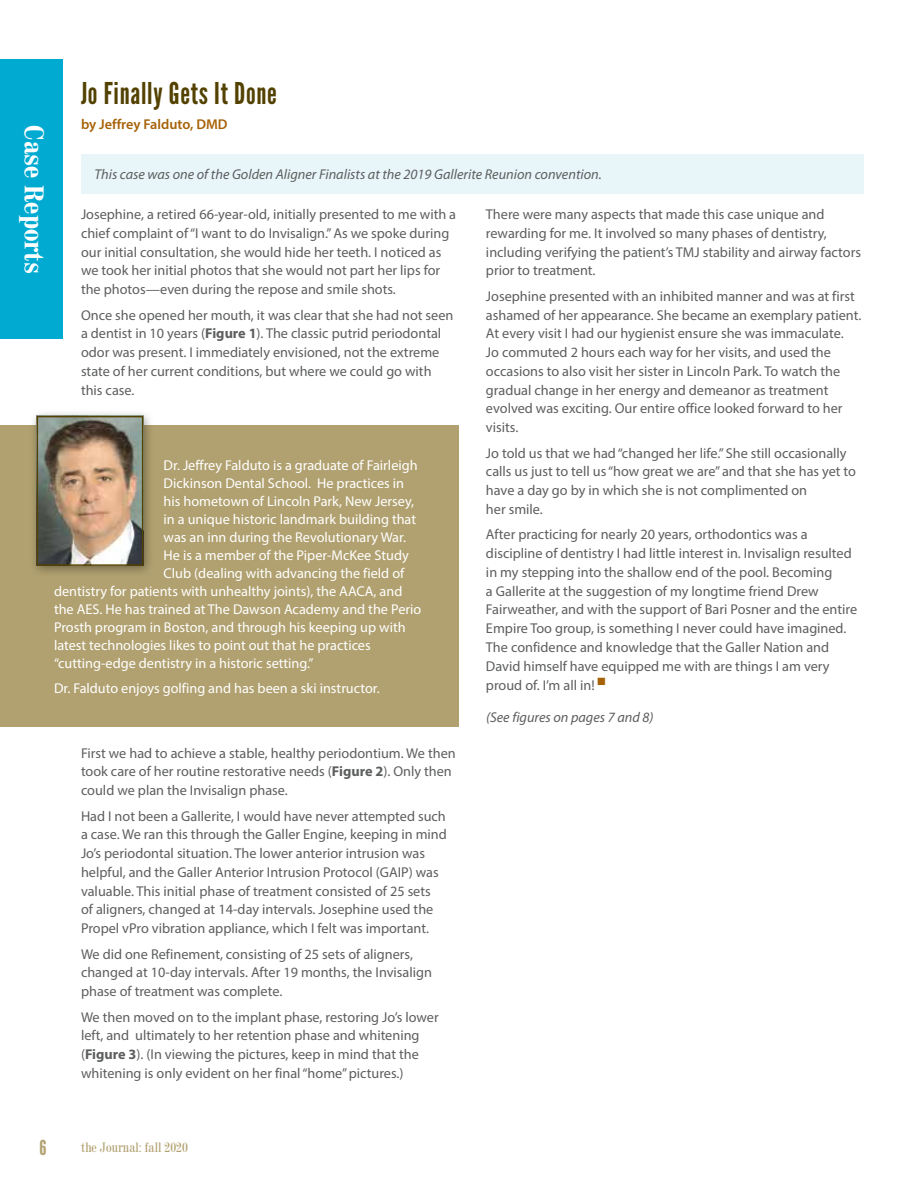
<style>
.page{position:relative;width:918px;height:1188px;background:#fff}
.page>*{position:absolute;margin:0;border:0;box-sizing:border-box;transform-origin:0 0}
.t1{font:30px "League Gothic";letter-spacing:.025em;color:#534100}
.t2{font:27px "Century 725 Bold Condensed BT";color:#fff}
.t3{font:20.55px "League Gothic";color:#b1a170}
.t4{font:14.25px/18.8px "Myriad Pro";color:#5d5e5e}
.t5{font:14.25px "Myriad Pro";color:#fff}
.t6{font:italic 14.25px "Myriad Pro";color:#5d5e5e}
.t7{font:600 14.25px "Myriad Pro";color:#a76207}
.t8{font:13.5px "Century 725 Condensed BT";color:#b1a170}
.s1{font-weight:700}
</style>
<div class="page">
<div style="left:0;top:59px;width:63px;height:280px;background:#00aad1"></div>
<div style="left:0;top:425px;width:459px;height:302px;background:#b1a170"></div>
<div style="left:29px;top:409px;width:125px;height:168px;background:#000001;opacity:.35"></div>
<img style="left:40px;top:419px;width:100px;height:144px">
<div style="left:37px;top:416px;width:106px;height:150px;border:2px solid #534100"></div>
<div style="left:81px;top:154px;width:783px;height:40px;background:#e8f6fa"></div>
<h2 class="t2" style="left:50px;top:125px;width:150px;rotate:90deg">Case Reports</h2>
<h1 class="t1" style="left:81px;top:76px;width:197px">Jo Finally Gets It Done</h1>
<p class="t7" style="left:81px;top:115px;width:148px">by Jeffrey Falduto, DMD</p>
<p class="t6" style="left:94px;top:165px;width:509px">This case was one of the Golden Aligner Finalists at the 2019 Gallerite Reunion convention.</p>
<p class="t4" style="left:81px;top:205px;width:377px">Josephine, a retired 66-year-old, initially presented to me with a chief complaint of “I want to do Invisalign.” As we spoke during our initial consultation, she would hide her teeth. I noticed as we took her initial photos that she would not part her lips for the photos—even during the repose and smile shots.</p>
<p class="t4" style="left:81px;top:305px;width:374px">Once she opened her mouth, it was clear that she had not seen a dentist in 10 years (<span class="s1">Figure 1</span>). The classic putrid periodontal odor was present. I immediately envisioned, not the extreme state of her current conditions, but where we could go with this case.</p>
<p class="t5" style="left:164px;top:456px;width:256px">Dr. Jeffrey Falduto is a graduate of Fairleigh</p>
<p class="t5" style="left:164px;top:474px;width:242px">Dickinson Dental School. He practices in</p>
<p class="t5" style="left:164px;top:492px;width:252px">his hometown of Lincoln Park, New Jersey,</p>
<p class="t5" style="left:164px;top:510px;width:254px">in a unique historic landmark building that</p>
<p class="t5" style="left:164px;top:528px;width:244px">was an inn during the Revolutionary War.</p>
<p class="t5" style="left:164px;top:546px;width:247px">He is a member of the Piper-McKee Study</p>
<p class="t5" style="left:164px;top:564px;width:242px">Club (dealing with advancing the field of</p>
<p class="t5" style="left:54px;top:582px;width:350px">dentistry for patients with unhealthy joints), the AACA, and</p>
<p class="t5" style="left:54px;top:600px;width:369px">the AES. He has trained at The Dawson Academy and the Perio</p>
<p class="t5" style="left:54px;top:618px;width:353px">Prosth program in Boston, and through his keeping up with</p>
<p class="t5" style="left:54px;top:636px;width:318px">latest technologies likes to point out that he practices</p>
<p class="t5" style="left:54px;top:654px;width:261px">“cutting-edge dentistry in a historic setting.”</p>
<p class="t5" style="left:54px;top:679px;width:327px">Dr. Falduto enjoys golfing and has been a ski instructor.</p>
<p class="t4" style="left:81px;top:743px;width:376px">First we had to achieve a stable, healthy periodontium. We then took care of her routine restorative needs (<span class="s1">Figure 2</span>). Only then could we plan the Invisalign phase.</p>
<p class="t4" style="left:81px;top:806px;width:367px">Had I not been a Gallerite, I would have never attempted such a case. We ran this through the Galler Engine, keeping in mind Jo’s periodontal situation. The lower anterior intrusion was helpful, and the Galler Anterior Intrusion Protocol (GAIP) was valuable. This initial phase of treatment consisted of 25 sets<br>of aligners, changed at 14-day intervals. Josephine used the Propel vPro vibration appliance, which I felt was important.</p>
<p class="t4" style="left:81px;top:944px;width:352px">We did one Refinement, consisting of 25 sets of aligners, changed at 10-day intervals. After 19 months, the Invisalign phase of treatment was complete.</p>
<p class="t4" style="left:81px;top:1007px;width:359px">We then moved on to the implant phase, restoring Jo’s lower left, and ultimately to her retention phase and whitening (<span class="s1">Figure 3</span>). (In viewing the pictures, keep in mind that the whitening is only evident on her final “home” pictures.)</p>
<p class="t4" style="left:486px;top:205px;width:376px">There were many aspects that made this case unique and rewarding for me. It involved so many phases of dentistry, including verifying the patient’s TMJ stability and airway factors prior to treatment.</p>
<p class="t4" style="left:486px;top:287px;width:377px">Josephine presented with an inhibited manner and was at first ashamed of her appearance. She became an exemplary patient.<br>At every visit I had our hygienist ensure she was immaculate.<br>Jo commuted 2 hours each way for her visits, and used the occasions to also visit her sister in Lincoln Park. To watch the gradual change in her energy and demeanor as treatment evolved was exciting. Our entire office looked forward to her visits.</p>
<p class="t4" style="left:486px;top:443px;width:372px">Jo told us that we had “changed her life.” She still occasionally calls us just to tell us “how great we are” and that she has yet to have a day go by in which she is not complimented on<br>her smile.</p>
<p class="t4" style="left:486px;top:525px;width:373px">After practicing for nearly 20 years, orthodontics was a discipline of dentistry I had little interest in. Invisalign resulted in my stepping into the shallow end of the pool. Becoming<br>a Gallerite at the suggestion of my longtime friend Drew Fairweather, and with the support of Bari Posner and the entire Empire Too group, is something I never could have imagined.<br>The confidence and knowledge that the Galler Nation and David himself have equipped me with are things I am very proud of. I’m all in! <sup>■</sup></p>
<p class="t6" style="left:486px;top:708px;width:169px">(See figures on pages 7 and 8)</p>
<h3 class="t3" style="left:40px;top:1135px;width:9px">6</h3>
<p class="t8" style="left:81px;top:1139px;width:108px">the Journal: fall 2020</p>
</div>
